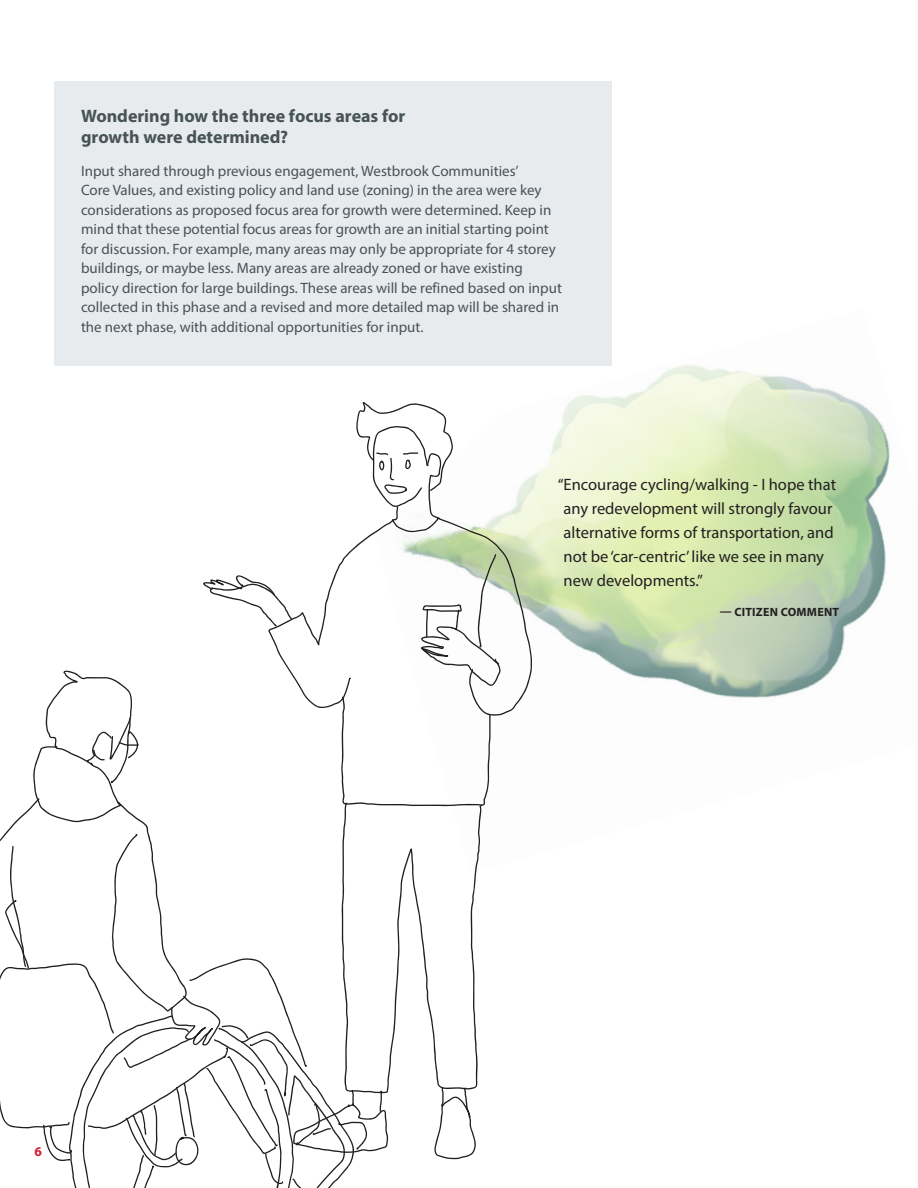
<style>
.page{position:relative;width:918px;height:1188px;background:#fff}
.page>*{position:absolute;margin:0;border:0;box-sizing:border-box;transform-origin:0 0}
.t1{font:700 18px/21px "Myriad Pro";color:#475359}
.QUOTE{font:16.5px/24px "Myriad Pro";color:#231f20}
.Body_copy{font:15px/19.5px "Myriad Pro";color:#475359}
.t2{font:700 13.5px "Myriad Pro";color:#d61b33}
.QUOTE_NAME{font:700 12px "Myriad Pro";letter-spacing:.02em;color:#231f20}
</style>
<div class="page">
<img style="left:532px;top:365px;width:358px;height:333px">
<svg style="left:0;top:402px;width:532px;height:786px"></svg>
<div style="left:54px;top:81px;width:558px;height:285px;background:#e8ebed"></div>
<h4 class="t1" style="left:81px;top:104px;width:326px">Wondering how the three focus areas for growth were determined?</h4>
<p class="Body_copy" style="left:81px;top:160px;width:483px">Input shared through previous engagement, Westbrook Communities’<br>Core Values, and existing policy and land use (zoning) in the area were key considerations as proposed focus area for growth were determined. Keep in mind that these potential focus areas for growth are an initial starting point for discussion. For example, many areas may only be appropriate for 4 storey buildings, or maybe less. Many areas are already zoned or have existing policy direction for large buildings. These areas will be refined based on input collected in this phase and a revised and more detailed map will be shared in the next phase, with additional opportunities for input.</p>
<p class="QUOTE" style="left:564px;top:472px;width:274px;text-indent:-6px">“Encourage cycling/walking - I hope that any redevelopment will strongly favour alternative forms of transportation, and not be ‘car-centric’ like we see in many new developments.”</p>
<p class="QUOTE_NAME" style="left:720px;top:604px;width:121px">— CITIZEN COMMENT</p>
<p class="t2" style="left:35px;top:1143px;width:9px">6</p>
</div>
